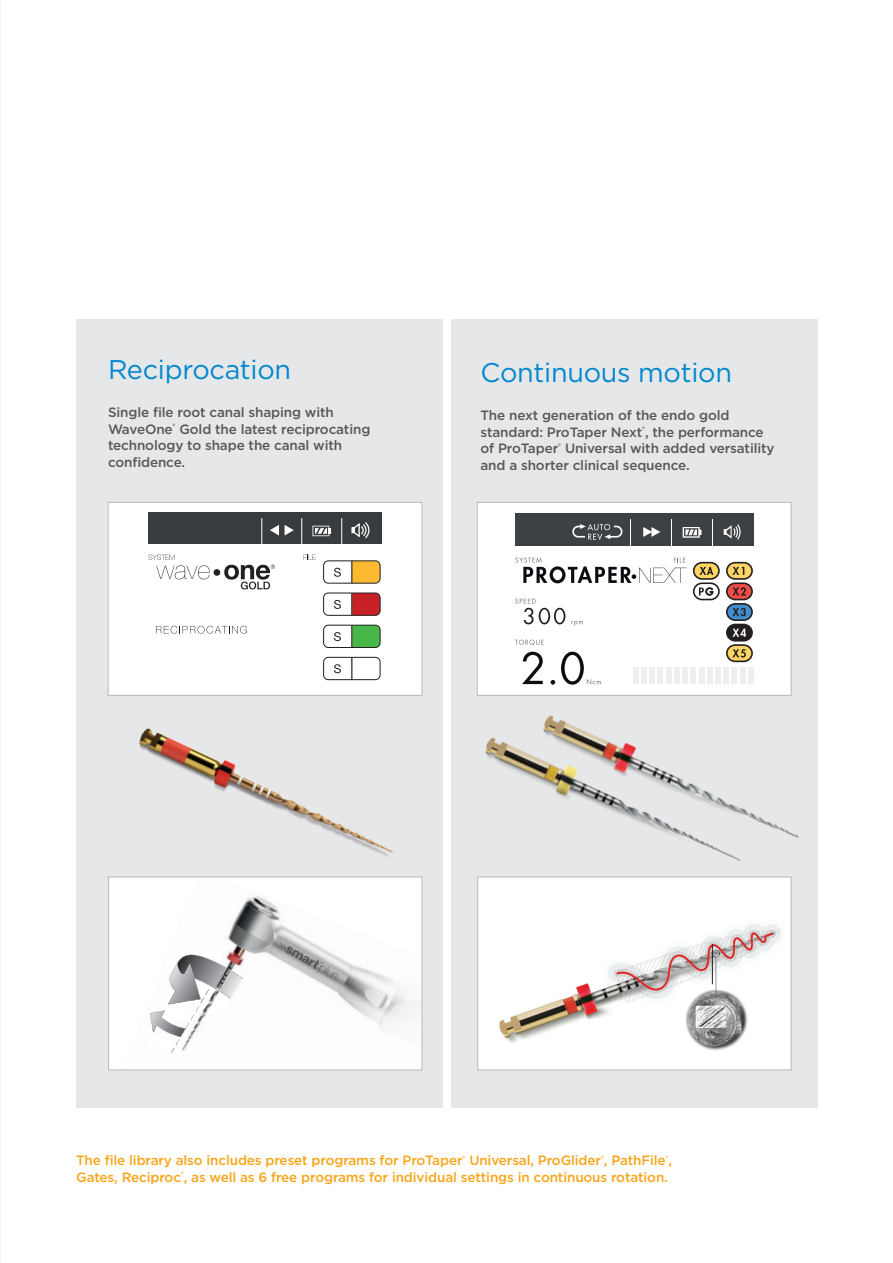
<style>
.page{position:relative;width:893px;height:1263px;background:#fff}
.page>*{position:absolute;margin:0;border:0;box-sizing:border-box;transform-origin:0 0}
.t1{font:27px "Gotham";letter-spacing:-.01em;color:#0088ce}
.t2{font:500 13.5px/16.5px "Gotham";letter-spacing:-.01em;color:#57585a}
.t3{font:500 13.5px/16.5px "Gotham";letter-spacing:-.01em;color:#f9a51b}
</style>
<div class="page">
<div style="left:76px;top:319px;width:366px;height:789px;background:#e6e7e9"></div>
<div style="left:451px;top:319px;width:366px;height:789px;background:#e6e7e9"></div>
<img style="left:0;top:510px;width:1px;height:753px">
<svg style="left:108px;top:876px;width:315px;height:195px;background:#ededed"></svg>
<svg style="left:477px;top:955px;width:315px;height:116px;background:#e9e5e4"></svg>
<div style="left:108px;top:502px;width:314px;height:193px;background:#fff"></div>
<div style="left:148px;top:512px;width:234px;height:32px;background:#383c3f"></div>
<svg style="left:148px;top:554px;width:127px;height:35px"></svg>
<svg style="left:304px;top:555px;width:12px;height:5px"></svg>
<svg style="left:156px;top:626px;width:91px;height:8px"></svg>
<svg style="left:285px;top:525px;width:9px;height:10px"></svg>
<svg style="left:270px;top:525px;width:9px;height:10px"></svg>
<svg style="left:312px;top:526px;width:19px;height:10px"></svg>
<svg style="left:334px;top:568px;width:7px;height:9px"></svg>
<div style="left:323px;top:560px;width:57px;height:23px;border:1px solid #231f20;border-radius:5px"></div>
<svg style="left:351px;top:561px;width:29px;height:22px"></svg>
<svg style="left:334px;top:600px;width:7px;height:9px"></svg>
<div style="left:323px;top:593px;width:57px;height:23px;border:1px solid #231f20;border-radius:5px"></div>
<svg style="left:351px;top:593px;width:29px;height:22px"></svg>
<svg style="left:334px;top:632px;width:7px;height:9px"></svg>
<div style="left:323px;top:625px;width:57px;height:23px;border:1px solid #231f20;border-radius:5px"></div>
<svg style="left:351px;top:625px;width:29px;height:22px"></svg>
<svg style="left:334px;top:664px;width:7px;height:9px"></svg>
<div style="left:323px;top:657px;width:57px;height:23px;border:1px solid #231f20;border-radius:5px"></div>
<svg style="left:351px;top:657px;width:29px;height:23px"></svg>
<svg style="left:301px;top:518px;width:1px;height:26px"></svg>
<svg style="left:341px;top:518px;width:1px;height:26px"></svg>
<svg style="left:261px;top:518px;width:1px;height:26px"></svg>
<svg style="left:351px;top:522px;width:18px;height:17px"></svg>
<div style="left:108px;top:502px;width:315px;height:194px;border:1px solid #bcbdc0"></div>
<div style="left:477px;top:502px;width:314px;height:193px;background:#fff"></div>
<div style="left:515px;top:513px;width:238px;height:33px;background:#3e4144"></div>
<svg style="left:630px;top:520px;width:1px;height:26px"></svg>
<svg style="left:671px;top:520px;width:1px;height:26px"></svg>
<svg style="left:712px;top:520px;width:1px;height:26px"></svg>
<svg style="left:643px;top:527px;width:17px;height:10px"></svg>
<svg style="left:683px;top:527px;width:18px;height:11px"></svg>
<svg style="left:724px;top:524px;width:17px;height:15px"></svg>
<svg style="left:515px;top:640px;width:29px;height:5px"></svg>
<svg style="left:572px;top:524px;width:50px;height:16px"></svg>
<svg style="left:515px;top:599px;width:50px;height:25px"></svg>
<svg style="left:571px;top:621px;width:12px;height:5px"></svg>
<svg style="left:522px;top:652px;width:21px;height:32px"></svg>
<svg style="left:551px;top:680px;width:4px;height:5px"></svg>
<svg style="left:515px;top:557px;width:171px;height:26px"></svg>
<div style="left:694px;top:563px;width:25px;height:16px;background:#fed462;border-radius:8px"></div>
<div style="left:693px;top:562px;width:27px;height:18px;border:2px solid #231f20;border-radius:8px"></div>
<svg style="left:727px;top:563px;width:25px;height:16px"></svg>
<div style="left:726px;top:562px;width:27px;height:18px;border:2px solid #231f20;border-radius:8px"></div>
<svg style="left:732px;top:567px;width:12px;height:8px"></svg>
<svg style="left:699px;top:567px;width:14px;height:8px"></svg>
<svg style="left:561px;top:652px;width:40px;height:33px"></svg>
<div style="left:693px;top:582px;width:27px;height:18px;border:2px solid #231f20;border-radius:8px"></div>
<svg style="left:727px;top:583px;width:25px;height:16px"></svg>
<div style="left:726px;top:582px;width:27px;height:18px;border:2px solid #231f20;border-radius:8px"></div>
<svg style="left:732px;top:587px;width:14px;height:8px"></svg>
<div style="left:727px;top:604px;width:25px;height:16px;background:#428ecc;border-radius:8px"></div>
<div style="left:726px;top:603px;width:27px;height:18px;border:2px solid #231f20;border-radius:8px"></div>
<svg style="left:732px;top:608px;width:14px;height:8px"></svg>
<div style="left:727px;top:624px;width:25px;height:17px;background:#231f20;border-radius:8px"></div>
<div style="left:726px;top:624px;width:27px;height:17px;border:2px solid #231f20;border-radius:8px"></div>
<svg style="left:732px;top:628px;width:14px;height:9px"></svg>
<svg style="left:727px;top:645px;width:25px;height:16px"></svg>
<div style="left:726px;top:644px;width:27px;height:18px;border:2px solid #231f20;border-radius:8px"></div>
<svg style="left:732px;top:649px;width:14px;height:8px"></svg>
<svg style="left:699px;top:587px;width:14px;height:9px"></svg>
<div style="left:633px;top:667px;width:5px;height:17px;background:#eeeeef"></div>
<div style="left:641px;top:667px;width:6px;height:17px;background:#eeeeef"></div>
<div style="left:649px;top:667px;width:6px;height:17px;background:#eeeeef"></div>
<div style="left:658px;top:667px;width:5px;height:17px;background:#eeeeef"></div>
<div style="left:666px;top:667px;width:5px;height:17px;background:#eeeeef"></div>
<div style="left:674px;top:667px;width:5px;height:17px;background:#eeeeef"></div>
<div style="left:682px;top:667px;width:6px;height:17px;background:#eeeeef"></div>
<div style="left:691px;top:667px;width:5px;height:17px;background:#eeeeef"></div>
<div style="left:699px;top:667px;width:5px;height:17px;background:#eeeeef"></div>
<div style="left:707px;top:667px;width:5px;height:17px;background:#eeeeef"></div>
<div style="left:715px;top:667px;width:6px;height:17px;background:#eeeeef"></div>
<div style="left:723px;top:667px;width:6px;height:17px;background:#eeeeef"></div>
<div style="left:732px;top:667px;width:5px;height:17px;background:#eeeeef"></div>
<div style="left:740px;top:667px;width:5px;height:17px;background:#eeeeef"></div>
<div style="left:748px;top:667px;width:5px;height:17px;background:#eeeeef"></div>
<div style="left:477px;top:502px;width:315px;height:194px;border:1px solid #bcbdc0"></div>
<img style="left:115px;top:728px;width:307px;height:167px">
<img style="left:477px;top:697px;width:341px;height:258px">
<p class="t1" style="left:108px;top:352px;width:185px">Reciprocation</p>
<p class="t2" style="left:108px;top:404px;width:264px">Single file root canal shaping with<br>WaveOne<sup>®</sup> Gold the latest reciprocating technology to shape the canal with confidence.</p>
<p class="t1" style="left:480px;top:355px;width:253px">Continuous motion</p>
<p class="t2" style="left:480px;top:407px;width:296px">The next generation of the endo gold standard: ProTaper Next<sup>®</sup>, the performance of ProTaper<sup>®</sup> Universal with added versatility and a shorter clinical sequence.</p>
<p class="t3" style="left:76px;top:1152px;width:598px">The file library also includes preset programs for ProTaper<sup>®</sup> Universal, ProGlider<sup>®</sup>, PathFile<sup>®</sup>,<br>Gates, Reciproc<sup>®</sup>, as well as 6 free programs for individual settings in continuous rotation.</p>
</div>
